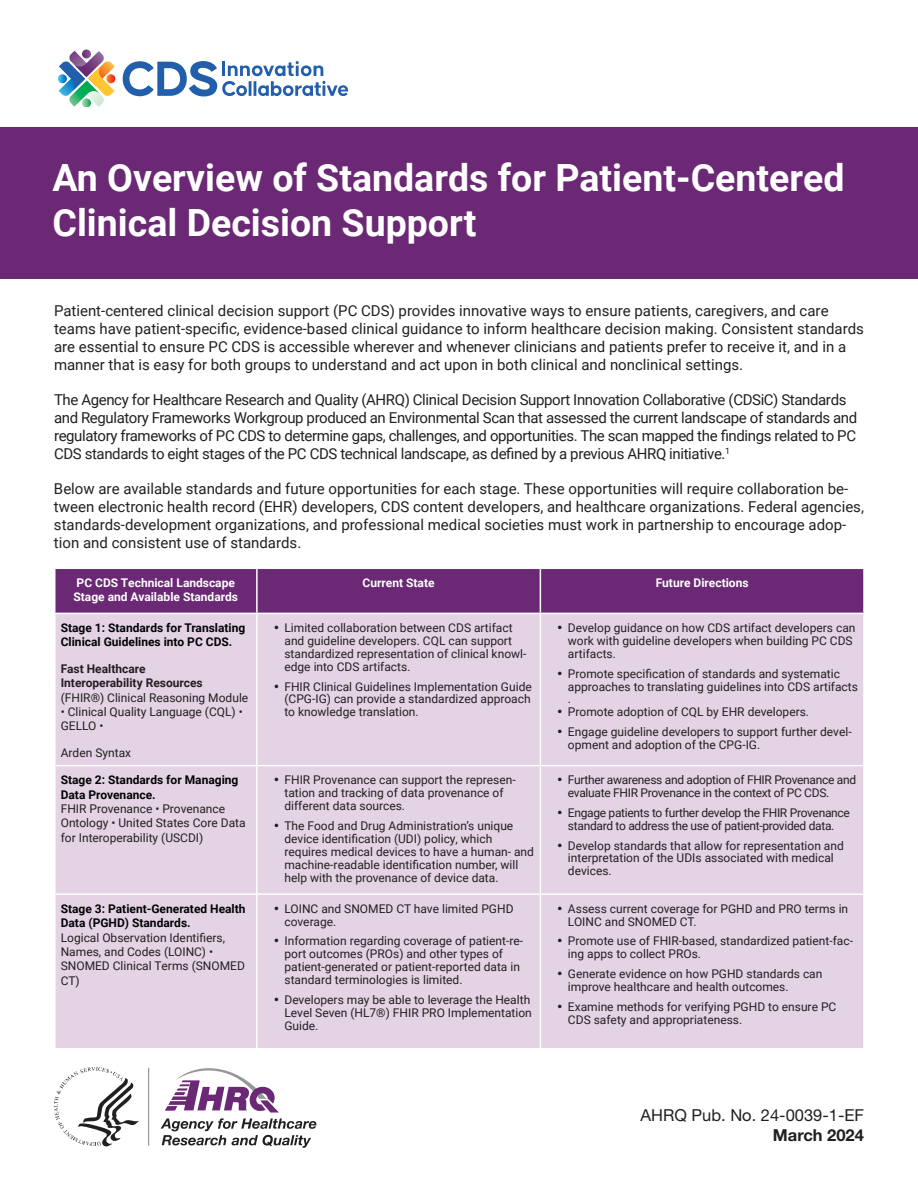
<style>
.page{position:relative;width:918px;height:1188px;background:#fff}
.page>*{position:absolute;margin:0;border:0;box-sizing:border-box;transform-origin:0 0}
.t1{font:700 37.5px/45px "Roboto";color:#fff}
.t2{font:16.5px "Helvetica Neue LT Std";color:#231f20}
.t3{font:700 16.5px "Helvetica Neue LT Std";color:#231f20}
.t4{font:15px/18px "Roboto";color:#231f20}
.t5{font:15px/18px "Roboto";letter-spacing:-.025em;color:#231f20}
.t6{font:12px/12.9px "Roboto";color:#231f20}
.t7{font:12px/12.9px "Roboto";letter-spacing:-.025em;color:#231f20}
.Default{font:700 12px/14.4px "Roboto";color:#020304}
.Default-2{font:700 12px/14.4px "Roboto";color:#fff}
.t8{font:700 12px/14.4px "Roboto";color:#231f20}
.s1{font-weight:400}
</style>
<div class="page">
<hr style="left:148px;top:1068px;width:1px;height:78px;background:#818386">
<svg style="left:54px;top:1067px;width:85px;height:80px"></svg>
<svg style="left:161px;top:1068px;width:155px;height:80px"></svg>
<svg style="left:58px;top:50px;width:57px;height:57px"></svg>
<svg style="left:123px;top:61px;width:225px;height:35px"></svg>
<div style="left:0;top:127px;width:918px;height:152px;background:#6b2875"></div>
<div style="left:56px;top:569px;width:807px;height:44px;background:#6b2875"></div>
<div style="left:56px;top:614px;width:807px;height:434px;background:#e3d3e4"></div>
<hr style="left:256px;top:614px;width:2px;height:151px;background:#fff">
<hr style="left:540px;top:614px;width:1px;height:151px;background:#fff">
<hr style="left:54px;top:765px;width:203px;height:1px;background:#fff">
<hr style="left:257px;top:765px;width:283px;height:1px;background:#fff">
<hr style="left:256px;top:766px;width:2px;height:127px;background:#fff">
<hr style="left:540px;top:765px;width:325px;height:1px;background:#fff">
<hr style="left:540px;top:766px;width:1px;height:127px;background:#fff">
<hr style="left:54px;top:893px;width:203px;height:2px;background:#fff">
<hr style="left:257px;top:893px;width:283px;height:2px;background:#fff">
<hr style="left:256px;top:895px;width:2px;height:153px;background:#fff">
<hr style="left:540px;top:893px;width:325px;height:2px;background:#fff">
<hr style="left:540px;top:895px;width:1px;height:153px;background:#fff">
<hr style="left:256px;top:569px;width:2px;height:44px;background:#fff">
<hr style="left:540px;top:569px;width:1px;height:44px;background:#fff">
<h1 class="t1" style="left:52px;top:154px;width:794px">An Overview of Standards for Patient-Centered<br>Clinical Decision Support</h1>
<p class="t4" style="left:54px;top:301px;width:812px">Patient-centered clinical decision support (PC CDS) provides innovative ways to ensure patients, caregivers, and care teams have patient-specific, evidence-based clinical guidance to inform healthcare decision making. Consistent standards are essential to ensure PC CDS is accessible wherever and whenever clinicians and patients prefer to receive it, and in a manner that is easy for both groups to understand and act upon in both clinical and nonclinical settings.</p>
<p class="t5" style="left:54px;top:390px;width:805px">The Agency for Healthcare Research and Quality (AHRQ) Clinical Decision Support Innovation Collaborative (CDSiC) Standards and Regulatory Frameworks Workgroup produced an Environmental Scan that assessed the current landscape of standards and regulatory frameworks of PC CDS to determine gaps, challenges, and opportunities. The scan mapped the findings related to PC CDS standards to eight stages of the PC CDS technical landscape, as defined by a previous AHRQ initiative.<sup>1</sup></p>
<p class="t4" style="left:54px;top:479px;width:811px">Below are available standards and future opportunities for each stage. These opportunities will require collaboration be&shy;tween electronic health record (EHR) developers, CDS content developers, and healthcare organizations. Federal agencies, standards-development organizations, and professional medical societies must work in partnership to encourage adop&shy;tion and consistent use of standards.</p>
<p class="Default-2" style="left:74px;top:575px;width:166px">PC CDS Technical Landscape<br>Stage and Available Standards</p>
<p class="Default-2" style="left:363px;top:575px;width:74px">Current State</p>
<p class="Default-2" style="left:656px;top:575px;width:94px">Future Directions</p>
<p class="Default" style="left:61px;top:620px;width:186px">Stage 1: Standards for Translating<br>Clinical Guidelines into PC CDS.</p>
<p class="t8" style="left:61px;top:661px;width:189px">Fast Healthcare<br>Interoperability Resources <span class="s1">(FHIR®) Clinical Reasoning Module</span></p>
<p class="t6" style="left:61px;top:704px;width:184px;line-height:14.4px">• Clinical Quality Language (CQL) •<br>GELLO •</p>
<p class="t6" style="left:61px;top:746px;width:72px">Arden Syntax</p>
<p class="t6" style="left:284px;top:621px;width:243px;text-indent:-11px">• Limited collaboration between CDS artifact and guideline developers. CQL can support standardized representation of clinical knowl&shy;edge into CDS artifacts.</p>
<p class="t6" style="left:284px;top:679px;width:249px;text-align:justify;text-indent:-11px">• FHIR Clinical Guidelines Implementation Guide (CPG-IG) can provide a standardized approach to knowledge translation.</p>
<p class="t6" style="left:568px;top:621px;width:289px;text-indent:-11px">• Develop guidance on how CDS artifact developers can work with guideline developers when building PC CDS artifacts.</p>
<p class="t6" style="left:568px;top:666px;width:292px;text-indent:-11px">• Promote specification of standards and systematic approaches to translating guidelines into CDS artifacts .</p>
<p class="t6" style="left:557px;top:705px;width:253px">• Promote adoption of CQL by EHR developers.</p>
<p class="t6" style="left:568px;top:725px;width:285px;text-indent:-11px">• Engage guideline developers to support further devel&shy;opment and adoption of the CPG-IG.</p>
<p class="Default" style="left:61px;top:772px;width:179px">Stage 2: Standards for Managing<br>Data Provenance.</p>
<p class="t6" style="left:61px;top:801px;width:186px;line-height:14.4px">FHIR Provenance • Provenance<br>Ontology • United States Core Data for Interoperability (USCDI)</p>
<p class="Default" style="left:61px;top:901px;width:186px">Stage 3: Patient-Generated Health<br>Data (PGHD) Standards.</p>
<p class="t6" style="left:61px;top:930px;width:186px;line-height:14.4px">Logical Observation Identifiers,<br>Names, and Codes (LOINC) •<br>SNOMED Clinical Terms (SNOMED<br>CT)</p>
<p class="t6" style="left:284px;top:773px;width:233px;text-indent:-11px">• FHIR Provenance can support the represen&shy;tation and tracking of data provenance of different data sources.</p>
<p class="t6" style="left:284px;top:819px;width:251px;text-indent:-11px">• The Food and Drug Administration’s unique device identification (UDI) policy, which requires medical devices to have a human- and machine-readable identification number, will help with the provenance of device data.</p>
<p class="t6" style="left:284px;top:902px;width:231px;text-indent:-11px">• LOINC and SNOMED CT have limited PGHD coverage.</p>
<p class="t6" style="left:284px;top:934px;width:240px;text-indent:-11px">• Information regarding coverage of patient-re&shy;port outcomes (PROs) and other types of patient-generated or patient-reported data in standard terminologies is limited.</p>
<p class="t6" style="left:284px;top:993px;width:249px;text-indent:-11px">• Developers may be able to leverage the Health<br>Level Seven (HL7®) FHIR PRO Implementation<br>Guide.</p>
<p class="t7" style="left:568px;top:773px;width:290px;text-indent:-11px">• Further awareness and adoption of FHIR Provenance and evaluate FHIR Provenance in the context of PC CDS.</p>
<p class="t7" style="left:557px;top:806px;width:294px;text-align:center">• Engage patients to further develop the FHIR Provenance standard to address the use of patient-provided data.</p>
<p class="t6" style="left:568px;top:838px;width:277px;text-indent:-11px">• Develop standards that allow for representation and interpretation of the UDIs associated with medical devices.</p>
<p class="t6" style="left:568px;top:902px;width:282px;text-indent:-11px">• Assess current coverage for PGHD and PRO terms in<br>LOINC and SNOMED CT .</p>
<p class="t6" style="left:568px;top:934px;width:287px;text-indent:-11px">• Promote use of FHIR-based, standardized patient-fac&shy;ing apps to collect PROs.</p>
<p class="t6" style="left:568px;top:967px;width:256px;text-indent:-11px">• Generate evidence on how PGHD standards can improve healthcare and health outcomes.</p>
<p class="t6" style="left:568px;top:1000px;width:270px;text-indent:-11px">• Examine methods for verifying PGHD to ensure PC<br>CDS safety and appropriateness.</p>
<p class="t2" style="left:641px;top:1105px;width:225px">AHRQ Pub. No. 24-0039-1-EF</p>
<p class="t3" style="left:773px;top:1125px;width:93px">March 2024</p>
</div>
